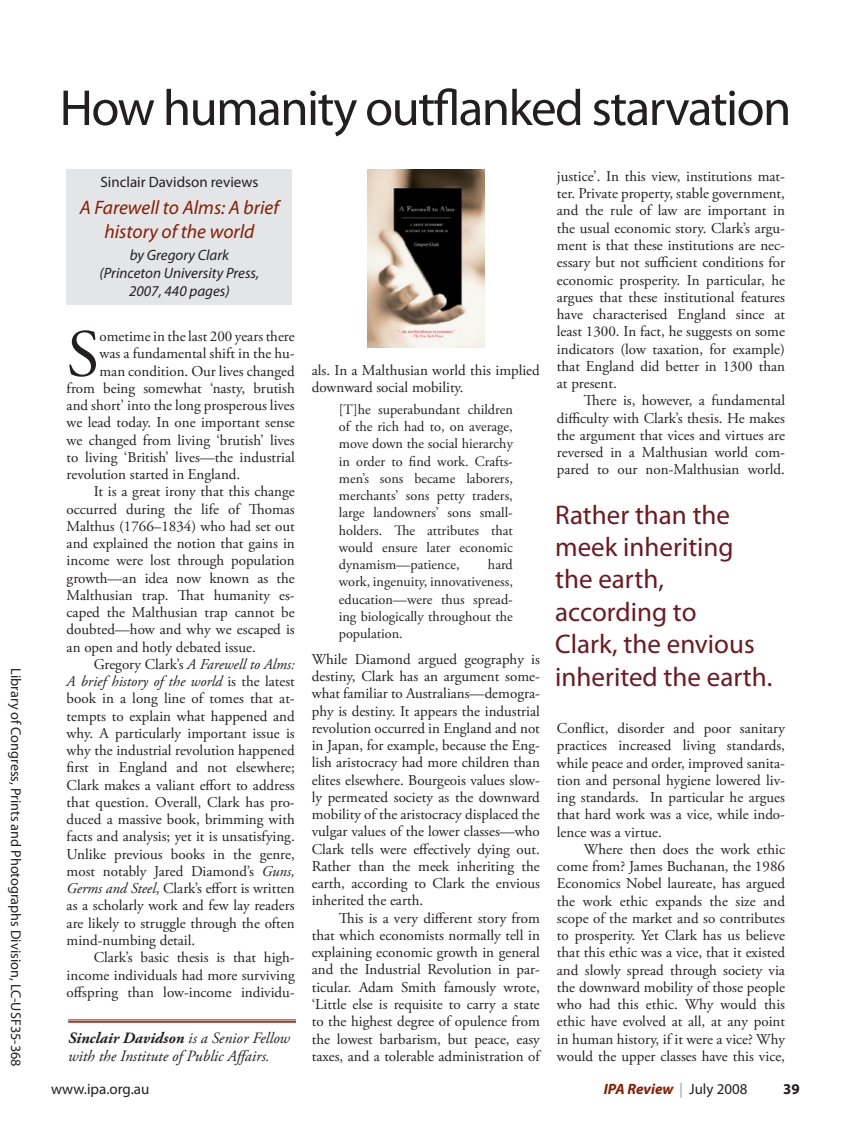
<style>
.page{position:relative;width:851px;height:1127px;background:#fff}
.page>*{position:absolute;margin:0;border:0;box-sizing:border-box;transform-origin:0 0}
.t1{font:67.05px "Adobe Garamond Pro";color:#231f20}
.t2{font:51px "Myriad Pro";letter-spacing:-.03em;color:#231f20}
.t3{font:27px/32.4px "Myriad Pro";color:#701822}
.t4{font:italic 19.5px/23.4px "Myriad Pro";color:#891d02;text-align:center}
.t5{font:italic 15.75px/17.2px "Adobe Garamond Pro";color:#231f20}
.t6{font:15px/17.2px "Adobe Garamond Pro";color:#231f20;text-align:justify}
.t7{font:italic 15px/18px "Myriad Pro";color:#231f20;text-align:center}
.t8{font:15px "Myriad Pro";color:#231f20}
.t9{font:italic 700 15px "Myriad Pro";letter-spacing:-.005em;color:#891d02}
.t10{font:700 15px "Myriad Pro";color:#231f20}
.t11{font:14.25px/17.2px "Adobe Garamond Pro";color:#231f20;text-align:justify}
.t12{font:14.25px "Myriad Pro";color:#231f20}
.s1{font-style:italic}
.s2{font-weight:700}
.s3{color:#b4b5b8}
.s4{font-weight:400;font-style:normal;color:#231f20}
</style>
<div class="page">
<div style="left:67px;top:169px;width:225px;height:135px;background:#e4e5e7"></div>
<hr style="left:68px;top:1019px;width:228px;height:1px;background:#891d02">
<hr style="left:68px;top:1021px;width:228px;height:1px;background:#891d02">
<img style="left:367px;top:170px;width:117px;height:177px">
<p class="t12" style="left:25px;top:668px;width:400px;rotate:90deg">Library of Congress, Prints and Photographs Division, LC-USF35-368</p>
<p class="t2" style="left:60px;top:76px;width:733px">How humanity outflanked starvation</p>
<p class="t8" style="left:100px;top:172px;width:159px">Sinclair Davidson reviews</p>
<p class="t4" style="left:80px;top:196px;width:200px">A Farewell to Alms: A brief history of the world</p>
<p class="t7" style="left:100px;top:246px;width:161px">by Gregory Clark (Princeton University Press,<br>2007, 440 pages)</p>
<p class="t1" style="left:67px;top:314px;width:34px">S</p>
<p class="t6" style="left:99px;top:328px;width:197px">ometime in the last 200 years there</p>
<p class="t6" style="left:99px;top:345px;width:197px">was a fundamental shift in the hu-</p>
<p class="t6" style="left:99px;top:363px;width:197px">man condition. Our lives changed</p>
<p class="t6" style="left:67px;top:380px;width:229px">from being somewhat ‘nasty, brutish</p>
<p class="t6" style="left:67px;top:397px;width:229px">and short’ into the long prosperous lives</p>
<p class="t6" style="left:67px;top:414px;width:229px">we lead today. In one important sense</p>
<p class="t6" style="left:67px;top:432px;width:229px">we changed from living ‘brutish’ lives</p>
<p class="t6" style="left:67px;top:449px;width:229px">to living ‘British’ lives—the industrial</p>
<p class="t6" style="left:67px;top:466px;width:175px">revolution started in England.</p>
<p class="t6" style="left:67px;top:483px;width:229px;text-indent:27px">It is a great irony that this change occurred during the life of Thomas Malthus (1766–1834) who had set out and explained the notion that gains in income were lost through population growth—an idea now known as the Malthusian trap. That humanity es&shy;caped the Malthusian trap cannot be doubted—how and why we escaped is an open and hotly debated issue.</p>
<p class="t6" style="left:67px;top:656px;width:229px;text-indent:27px">Gregory Clark’s <span class="s1">A Farewell to Alms:<br>A brief history of the world</span> is the latest book in a long line of tomes that at&shy;tempts to explain what happened and why. A particularly important issue is why the industrial revolution happened first in England and not elsewhere; Clark makes a valiant effort to address that question. Overall, Clark has pro&shy;duced a massive book, brimming with facts and analysis; yet it is unsatisfying.<br>Unlike previous books in the genre, most notably Jared Diamond’s <span class="s1">Guns, Germs and Steel</span>, Clark’s effort is written as a scholarly work and few lay readers are likely to struggle through the often mind-numbing detail.</p>
<p class="t6" style="left:67px;top:949px;width:229px;text-indent:27px">Clark’s basic thesis is that high&shy;income individuals had more surviving offspring than low-income individu-</p>
<p class="t5" style="left:68px;top:1030px;width:223px"><span class="s2">Sinclair Davidson</span> is a Senior Fellow with the Institute of Public Affairs.</p>
<p class="t6" style="left:312px;top:362px;width:229px">als. In a Malthusian world this implied downward social mobility.</p>
<p class="t11" style="left:339px;top:401px;width:175px">[T]he superabundant children of the rich had to, on average, move down the social hierarchy in order to find work. Crafts&shy;men’s sons became laborers, merchants’ sons petty traders, large landowners’ sons small&shy;holders. The attributes that would ensure later economic dynamism—patience,</p>
<p class="t11" style="left:339px;top:556px;width:175px;text-indent:149px">hard work, ingenuity, innovativeness, education—were thus spread&shy;ing biologically throughout the population.</p>
<p class="t6" style="left:312px;top:651px;width:229px">While Diamond argued geography is destiny, Clark has an argument some&shy;what familiar to Australians—demogra&shy;phy is destiny. It appears the industrial revolution occurred in England and not in Japan, for example, because the Eng&shy;lish aristocracy had more children than elites elsewhere. Bourgeois values slow&shy;ly permeated society as the downward mobility of the aristocracy displaced the vulgar values of the lower classes—who Clark tells were effectively dying out.<br>Rather than the meek inheriting the earth, according to Clark the envious inherited the earth.</p>
<p class="t6" style="left:312px;top:910px;width:229px;text-indent:27px">This is a very different story from that which economists normally tell in explaining economic growth in general and the Industrial Revolution in par&shy;ticular. Adam Smith famously wrote, ‘Little else is requisite to carry a state to the highest degree of opulence from the lowest barbarism, but peace, easy taxes, and a tolerable administration of</p>
<p class="t6" style="left:557px;top:168px;width:229px">justice’. In this view, institutions mat&shy;ter. Private property, stable government, and the rule of law are important in the usual economic story. Clark’s argu&shy;ment is that these institutions are nec&shy;essary but not sufficient conditions for economic prosperity. In particular, he argues that these institutional features have characterised England since at least 1300. In fact, he suggests on some indicators (low taxation, for example) that England did better in 1300 than at present.</p>
<p class="t6" style="left:557px;top:392px;width:229px;text-indent:27px">There is, however, a fundamental difficulty with Clark’s thesis. He makes the argument that vices and virtues are reversed in a Malthusian world com&shy;pared to our non-Malthusian world.</p>
<p class="t3" style="left:555px;top:498px;width:219px">Rather than the meek inheriting the earth, according to<br>Clark, the envious inherited the earth.</p>
<p class="t6" style="left:557px;top:720px;width:229px">Conflict, disorder and poor sanitary practices increased living standards, while peace and order, improved sanita&shy;tion and personal hygiene lowered liv&shy;ing standards. In particular he argues that hard work was a vice, while indo&shy;lence was a virtue.</p>
<p class="t6" style="left:557px;top:841px;width:229px;text-indent:27px">Where then does the work ethic come from? James Buchanan, the 1986<br>Economics Nobel laureate, has argued the work ethic expands the size and scope of the market and so contributes to prosperity. Yet Clark has us believe that this ethic was a vice, that it existed and slowly spread through society via the downward mobility of those people who had this ethic. Why would this ethic have evolved at all, at any point in human history, if it were a vice? Why would the upper classes have this vice,</p>
<p class="t8" style="left:51px;top:1079px;width:100px">www.ipa.org.au</p>
<p class="t9" style="left:603px;top:1079px;width:145px">IPA Review <span class="s3">|</span> <span class="s4">July 2008</span></p>
<p class="t10" style="left:783px;top:1079px;width:18px">39</p>
</div>
